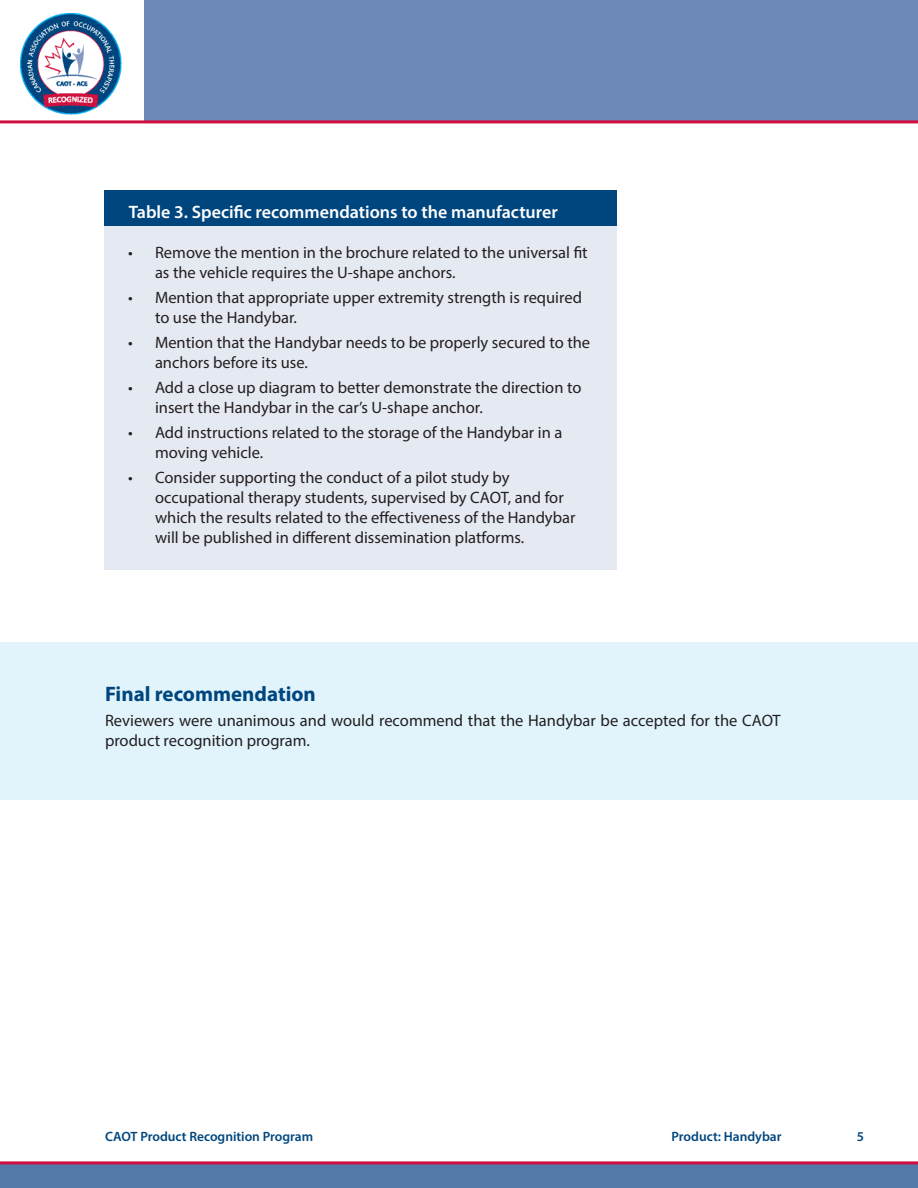
<style>
.page{position:relative;width:918px;height:1188px;background:#fff}
.page>*{position:absolute;margin:0;border:0;box-sizing:border-box;transform-origin:0 0}
.Subheading_14_pt_bol{font:700 21px "Myriad Pro";color:#00467e}
.Table_header_white{font:600 18px "Myriad Pro";color:#fff}
.Bullets{font:16.5px/19.8px "Myriad Pro";color:#231f20}
.Body_text_FIRST{font:16.5px/19.8px "Myriad Pro";color:#231f20}
.t1{font:600 13.5px "Myriad Pro";color:#00467e}
</style>
<div class="page">
<div style="left:0;top:642px;width:918px;height:157px;background:#e1f4fc"></div>
<div style="left:145px;top:0;width:773px;height:122px;background:#6b89b4"></div>
<div style="left:0;top:1164px;width:918px;height:24px;background:#5379a8"></div>
<hr style="left:0;top:1161px;width:918px;height:3px;background:#d10e40">
<hr style="left:0;top:120px;width:918px;height:3px;background:#d10e40">
<img style="left:21px;top:13px;width:101px;height:101px">
<div style="left:104px;top:190px;width:513px;height:37px;background:#00467e"></div>
<div style="left:104px;top:227px;width:513px;height:343px;background:#e5e9f2"></div>
<p class="Table_header_white" style="left:129px;top:200px;width:431px">Table 3. Specific recommendations to the manufacturer</p>
<p class="Bullets" style="left:155px;top:243px;width:434px;text-indent:-27px">• Remove the mention in the brochure related to the universal fit as the vehicle requires the U-shape anchors.</p>
<p class="Bullets" style="left:155px;top:288px;width:428px;text-indent:-27px">• Mention that appropriate upper extremity strength is required to use the Handybar.</p>
<p class="Bullets" style="left:155px;top:333px;width:437px;text-indent:-27px">• Mention that the Handybar needs to be properly secured to the anchors before its use.</p>
<p class="Bullets" style="left:155px;top:378px;width:428px;text-indent:-27px">• Add a close up diagram to better demonstrate the direction to insert the Handybar in the car’s U-shape anchor.</p>
<p class="Bullets" style="left:155px;top:423px;width:409px;text-indent:-27px">• Add instructions related to the storage of the Handybar in a moving vehicle.</p>
<p class="Bullets" style="left:155px;top:468px;width:422px;text-indent:-27px">• Consider supporting the conduct of a pilot study by occupational therapy students, supervised by CAOT, and for which the results related to the effectiveness of the Handybar will be published in different dissemination platforms.</p>
<p class="Subheading_14_pt_bol" style="left:105px;top:680px;width:212px">Final recommendation</p>
<p class="Body_text_FIRST" style="left:105px;top:710px;width:677px">Reviewers were unanimous and would recommend that the Handybar be accepted for the CAOT product recognition program.</p>
<p class="t1" style="left:105px;top:1128px;width:210px">CAOT Product Recognition Program</p>
<p class="t1" style="left:672px;top:1128px;width:111px">Product: Handybar</p>
<p class="t1" style="left:857px;top:1128px;width:9px">5</p>
</div>
